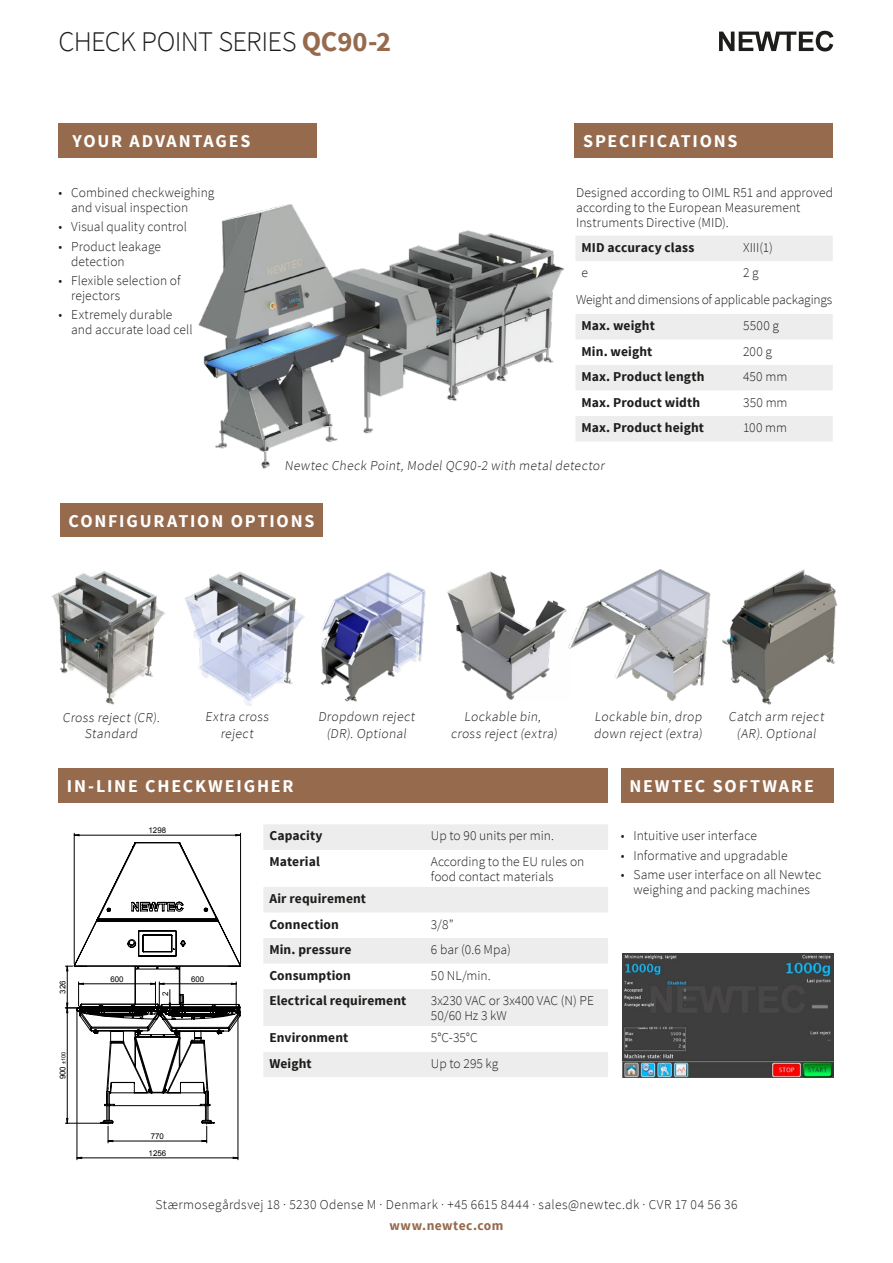
<style>
.page{position:relative;width:893px;height:1263px;background:#fff}
.page>*{position:absolute;margin:0;border:0;box-sizing:border-box;transform-origin:0 0}
.t1{font:300 28.5px "Source Sans Pro";letter-spacing:-.025em;color:#1d1d1b}
.t2{font:700 18px "Source Sans Pro";letter-spacing:.1em;color:#fff}
.t3{font:300 13.5px/15px "Source Sans Pro";letter-spacing:.005em;color:#1d1d1b}
.t4{font:700 13.5px/25.5px "Source Sans Pro";letter-spacing:.01em;color:#1d1d1b}
.t5{font:300 13.5px "Source Sans Pro";letter-spacing:.03em;color:#1d1d1b}
.t6{font:300 13.5px "Source Sans Pro";letter-spacing:-.015em;color:#1d1d1b}
.t7{font:700 13.5px "Source Sans Pro";letter-spacing:.03em;color:#966a4c}
.t8{font:7.95px "Arial";color:#000}
.t9{font:5.55px "Arial";color:#000}
.s1{font-weight:700;color:#966a4c}
.s2{font-size:7.95px}
</style>
<div class="page">
<img style="left:572px;top:569px;width:139px;height:132px">
<img style="left:622px;top:954px;width:211px;height:123px">
<img style="left:722px;top:569px;width:116px;height:136px">
<svg style="left:719px;top:31px;width:114px;height:20px"></svg>
<div style="left:58px;top:768px;width:550px;height:34px;background:#966a4c"></div>
<div style="left:621px;top:768px;width:212px;height:34px;background:#966a4c"></div>
<div style="left:58px;top:124px;width:259px;height:34px;background:#966a4c"></div>
<div style="left:60px;top:503px;width:263px;height:34px;background:#966a4c"></div>
<svg style="left:263px;top:824px;width:345px;height:253px;fill:#ededed"></svg>
<svg style="left:263px;top:1026px;width:345px;height:26px"></svg>
<img style="left:51px;top:571px;width:102px;height:134px">
<img style="left:321px;top:572px;width:105px;height:130px">
<img style="left:153px;top:572px;width:152px;height:134px">
<img style="left:447px;top:571px;width:125px;height:129px">
<hr style="left:74px;top:833px;width:1px;height:131px;background:#000">
<hr style="left:240px;top:833px;width:1px;height:131px;background:#000">
<hr style="left:277px;top:1099px;width:1px;height:62px;background:#000">
<hr style="left:377px;top:1124px;width:1px;height:37px;background:#000">
<hr style="left:38px;top:821px;width:1px;height:346px;background:#000">
<hr style="left:38px;top:1262px;width:219px;height:1px;background:#000">
<hr style="left:404px;top:821px;width:1px;height:346px;background:#000">
<hr style="left:38px;top:821px;width:219px;height:1px;background:#000">
<svg style="left:75px;top:834px;width:165px;height:2px"></svg>
<svg style="left:65px;top:966px;width:174px;height:194px"></svg>
<svg style="left:74px;top:842px;width:167px;height:281px"></svg>
<div style="left:605px;top:236px;width:228px;height:25px;background:#ededed"></div>
<svg style="left:605px;top:314px;width:228px;height:127px"></svg>
<div style="left:575px;top:124px;width:258px;height:34px;background:#966a4c"></div>
<img style="left:198px;top:204px;width:407px;height:265px">
<h1 class="t1" style="left:58px;top:25px;width:334px">CHECK POINT SERIES <span class="s1">QC90-2</span></h1>
<h2 class="t2" style="left:73px;top:130px;width:180px">YOUR ADVANTAGES</h2>
<p class="t3" style="left:71px;top:185px;width:145px;text-indent:-13px">• Combined checkweighing and visual inspection</p>
<p class="t3" style="left:58px;top:219px;width:130px">• Visual quality control</p>
<p class="t3" style="left:71px;top:239px;width:91px;text-indent:-13px">• Product leakage detection</p>
<p class="t3" style="left:71px;top:273px;width:111px;text-indent:-13px">• Flexible selection of rejectors</p>
<p class="t3" style="left:71px;top:307px;width:123px;text-indent:-13px">• Extremely durable and accurate load cell</p>
<h2 class="t2" style="left:583px;top:130px;width:156px">SPECIFICATIONS</h2>
<p class="t3" style="left:576px;top:185px;width:259px">Designed according to OIML R51 and approved according to the European Measurement<br>Instruments Directive (MID).</p>
<p class="t4" style="left:581px;top:235px;width:114px">MID accuracy class</p>
<p class="t3" style="left:743px;top:240px;width:31px">XIII(1)</p>
<p class="t3" style="left:581px;top:265px;width:8px">e</p>
<p class="t3" style="left:743px;top:265px;width:17px">2 g</p>
<p class="t4" style="left:581px;top:313px;width:75px">Max. weight</p>
<p class="t3" style="left:743px;top:318px;width:37px">5500 g</p>
<p class="t4" style="left:581px;top:339px;width:72px">Min. weight</p>
<p class="t3" style="left:743px;top:344px;width:31px">200 g</p>
<p class="t4" style="left:581px;top:364px;width:124px">Max. Product length</p>
<p class="t3" style="left:743px;top:369px;width:46px">450 mm</p>
<p class="t4" style="left:581px;top:390px;width:120px">Max. Product width</p>
<p class="t3" style="left:743px;top:395px;width:46px">350 mm</p>
<p class="t4" style="left:581px;top:415px;width:124px">Max. Product height</p>
<p class="t3" style="left:743px;top:420px;width:46px">100 mm</p>
<p class="t6" style="left:576px;top:292px;width:258px">Weight and dimensions of applicable packagings</p>
<p class="t3" style="left:285px;top:458px;width:323px">Newtec Check Point, Model QC90-2 with metal detector</p>
<h2 class="t2" style="left:68px;top:509px;width:247px">CONFIGURATION OPTIONS</h2>
<p class="t3" style="left:62px;top:710px;width:101px;line-height:16.2px;text-align:center">Cross reject (CR).<br>Standard</p>
<p class="t3" style="left:205px;top:709px;width:67px;line-height:16.2px;text-align:center">Extra cross reject</p>
<p class="t3" style="left:318px;top:709px;width:100px;line-height:16.2px;text-align:center">Dropdown reject (DR). Optional</p>
<p class="t3" style="left:451px;top:709px;width:110px;line-height:16.2px;text-align:center">Lockable bin, cross reject (extra)</p>
<p class="t3" style="left:594px;top:709px;width:112px;line-height:16.2px">Lockable bin, drop down reject (extra)</p>
<p class="t3" style="left:729px;top:709px;width:99px;line-height:16.2px;text-align:center">Catch arm reject (AR). Optional</p>
<h2 class="t2" style="left:67px;top:774px;width:228px">IN-LINE CHECKWEIGHER</h2>
<h2 class="t2" style="left:629px;top:774px;width:186px">NEWTEC SOFTWARE</h2>
<p class="t8" style="left:149px;top:825px;width:19px">1298</p>
<p class="t4" style="left:269px;top:824px;width:55px">Capacity</p>
<p class="t3" style="left:431px;top:828px;width:124px">Up to 90 units per min.</p>
<p class="t4" style="left:269px;top:849px;width:52px">Material</p>
<p class="t3" style="left:431px;top:854px;width:155px">According to the EU rules on food contact materials</p>
<p class="t4" style="left:269px;top:886px;width:98px">Air requirement<br>Connection</p>
<p class="t3" style="left:431px;top:917px;width:24px">3/8”</p>
<p class="t3" style="left:621px;top:828px;width:138px">• Intuitive user interface</p>
<p class="t3" style="left:621px;top:848px;width:168px">• Informative and upgradable</p>
<p class="t3" style="left:621px;top:867px;width:202px;text-align:center">• Same user interface on all Newtec weighing and packing machines</p>
<p class="t8" style="left:57px;top:994px;width:15px;rotate:-90deg">326</p>
<p class="t9" style="left:60px;top:1079px;width:29px;rotate:-90deg"><span class="s2">900</span> ±100</p>
<p class="t8" style="left:110px;top:974px;width:15px">600</p>
<p class="t8" style="left:191px;top:974px;width:15px">600</p>
<p class="t8" style="left:160px;top:996px;width:6px;rotate:-90deg">2</p>
<p class="t8" style="left:151px;top:1131px;width:15px">770</p>
<p class="t8" style="left:149px;top:1148px;width:19px">1256</p>
<p class="t4" style="left:269px;top:937px;width:84px">Min. pressure</p>
<p class="t3" style="left:431px;top:942px;width:81px">6 bar (0.6 Mpa)</p>
<p class="t4" style="left:269px;top:963px;width:83px">Consumption</p>
<p class="t3" style="left:431px;top:968px;width:61px">50 NL/min.</p>
<p class="t4" style="left:269px;top:988px;width:139px">Electrical requirement</p>
<p class="t3" style="left:431px;top:993px;width:165px">3x230 VAC or 3x400 VAC (N) PE<br>50/60 Hz 3 kW</p>
<p class="t4" style="left:269px;top:1025px;width:81px">Environment</p>
<p class="t3" style="left:431px;top:1030px;width:48px">5°C-35°C</p>
<p class="t4" style="left:269px;top:1051px;width:44px">Weight</p>
<p class="t3" style="left:431px;top:1056px;width:69px">Up to 295 kg</p>
<p class="t5" style="left:155px;top:1196px;width:584px">Stærmosegårdsvej 18 · 5230 Odense M · Denmark · +45 6615 8444 · sales@newtec.dk · CVR 17 04 56 36</p>
<p class="t7" style="left:390px;top:1216px;width:115px">www.newtec.com</p>
</div>
